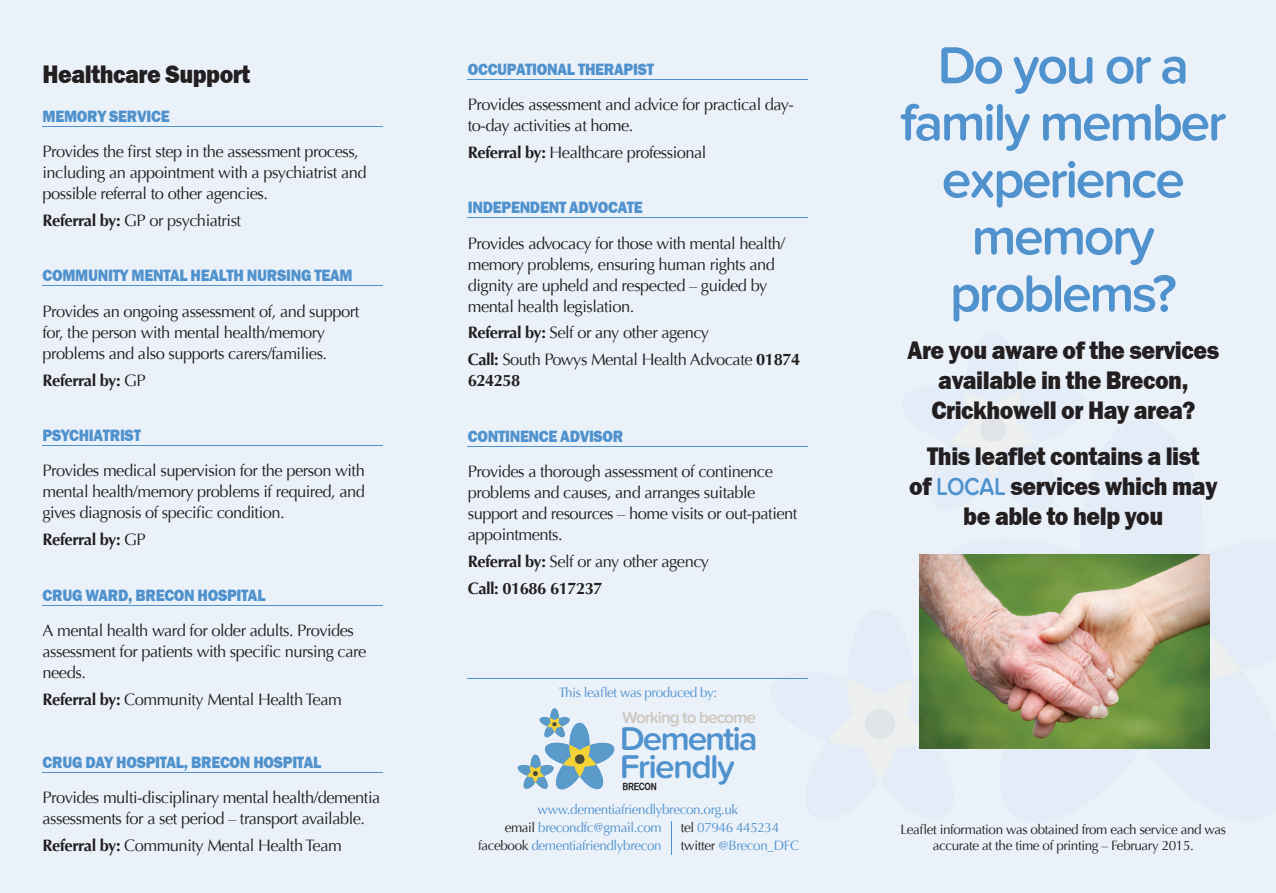
<style>
.page{position:relative;width:1276px;height:893px;background:#ebf1f9}
.page>*{position:absolute;margin:0;border:0;box-sizing:border-box;transform-origin:0 0}
.t1{font:600 54px/57px "Proxima Nova Soft";letter-spacing:-.05em;color:#4f92cd;text-align:center}
.t2{font:600 34.2px/27.6px "Proxima Nova Soft";letter-spacing:-.055em;color:#4f92cd}
.t3{font:25.5px/30px "Franklin Gothic Heavy C";letter-spacing:-.02em;color:#231f20;text-align:center;scale:.9 1}
.t4{font:600 17.1px "Proxima Nova Soft";letter-spacing:-.06em;color:#cdc7bf}
.t5{font:16.5px/21px "Optima";letter-spacing:-.03em;color:#231f20}
.t6{font:16.5px "Franklin Gothic Heavy C";letter-spacing:-.02em;color:#4f92cd;scale:.9 1}
.t7{font:700 16.5px/26.8px "Optima";letter-spacing:-.03em;color:#231f20}
.t8{font:13.5px/18px "Optima";letter-spacing:-.03em;color:#4f92cd}
.t9{font:13.5px/16.5px "Optima";letter-spacing:-.03em;color:#231f20;text-align:center}
.t10{font:10.05px "Helvetica CY Bold";letter-spacing:-.025em;color:#231f20}
.s1{font-weight:700}
.s2{font-weight:400}
.s3{color:#231f20}
.s4{font-family:"Proxima Nova Soft";font-weight:600;color:#4f92cd}
</style>
<div class="page">
<img style="left:1174px;top:554px;width:36px;height:195px">
<img style="left:919px;top:554px;width:290px;height:194px">
<hr style="left:43px;top:126px;width:340px;height:1px;background:#4f92cd">
<hr style="left:43px;top:286px;width:340px;height:1px;background:#4f92cd">
<hr style="left:43px;top:445px;width:340px;height:1px;background:#4f92cd">
<hr style="left:43px;top:605px;width:340px;height:1px;background:#4f92cd">
<hr style="left:43px;top:772px;width:340px;height:1px;background:#4f92cd">
<hr style="left:468px;top:79px;width:340px;height:1px;background:#4f92cd">
<hr style="left:468px;top:217px;width:340px;height:1px;background:#4f92cd">
<hr style="left:468px;top:446px;width:340px;height:1px;background:#4f92cd">
<img style="left:539px;top:708px;width:15px;height:29px">
<hr style="left:468px;top:678px;width:340px;height:1px;background:#4f92cd">
<hr style="left:671px;top:821px;width:1px;height:34px;background:#4f92cd">
<h3 class="t3" style="left:43px;top:58px;width:232px">Healthcare Support</h3>
<p class="t6" style="left:43px;top:107px;width:143px">MEMORY SERVICE</p>
<p class="t5" style="left:43px;top:141px;width:326px">Provides the first step in the assessment process, including an appointment with a psychiatrist and possible referral to other agencies.</p>
<p class="t5" style="left:43px;top:210px;width:200px"><span class="s1">Referral by:</span> GP or psychiatrist</p>
<p class="t6" style="left:43px;top:266px;width:346px">COMMUNITY MENTAL HEALTH NURSING TEAM</p>
<p class="t5" style="left:43px;top:301px;width:318px">Provides an ongoing assessment of, and support for, the person with mental health/memory problems and also supports carers/families.</p>
<p class="t7" style="left:43px;top:367px;width:105px">Referral by: <span class="s2">GP</span></p>
<p class="t6" style="left:43px;top:426px;width:111px">PSYCHIATRIST</p>
<p class="t5" style="left:43px;top:460px;width:324px;text-align:justify">Provides medical supervision for the person with mental health/memory problems if required, and gives diagnosis of specific condition.</p>
<p class="t7" style="left:43px;top:526px;width:105px">Referral by: <span class="s2">GP</span></p>
<p class="t6" style="left:43px;top:586px;width:249px">CRUG WARD, BRECON HOSPITAL</p>
<p class="t5" style="left:43px;top:620px;width:325px">A mental health ward for older adults. Provides assessment for patients with specific nursing care needs.</p>
<p class="t5" style="left:43px;top:689px;width:301px"><span class="s1">Referral by:</span> Community Mental Health Team</p>
<p class="t6" style="left:43px;top:753px;width:311px">CRUG DAY HOSPITAL, BRECON HOSPITAL</p>
<p class="t5" style="left:43px;top:787px;width:339px">Provides multi-disciplinary mental health/dementia assessments for a set period – transport available.</p>
<p class="t5" style="left:43px;top:835px;width:301px"><span class="s1">Referral by:</span> Community Mental Health Team</p>
<p class="t6" style="left:468px;top:60px;width:208px">OCCUPATIONAL THERAPIST</p>
<p class="t5" style="left:468px;top:94px;width:328px">Provides assessment and advice for practical day&shy;to-day activities at home.</p>
<p class="t5" style="left:468px;top:142px;width:240px"><span class="s1">Referral by:</span> Healthcare professional</p>
<p class="t6" style="left:468px;top:198px;width:196px">INDEPENDENT ADVOCATE</p>
<p class="t5" style="left:468px;top:233px;width:319px">Provides advocacy for those with mental health/ memory problems, ensuring human rights and dignity are upheld and respected – guided by mental health legislation.</p>
<p class="t5" style="left:468px;top:320px;width:334px;line-height:26.8px"><span class="s1">Referral by:</span> Self or any other agency<br><span class="s1">Call:</span> South Powys Mental Health Advocate <span class="s1">01874</span></p>
<p class="t7" style="left:468px;top:368px;width:54px">624258</p>
<p class="t6" style="left:468px;top:427px;width:174px">CONTINENCE ADVISOR</p>
<p class="t5" style="left:468px;top:461px;width:331px">Provides a thorough assessment of continence problems and causes, and arranges suitable support and resources – home visits or out-patient appointments.</p>
<p class="t7" style="left:468px;top:548px;width:243px">Referral by: <span class="s2">Self or any other agency<br></span>Call: 01686 617237</p>
<p class="t8" style="left:559px;top:684px;width:160px">This leaflet was produced by:</p>
<p class="t4" style="left:622px;top:707px;width:135px">Working to become</p>
<h2 class="t2" style="left:620px;top:726px;width:140px">Dementia<br>Friendly</h2>
<p class="t10" style="left:622px;top:780px;width:36px">BRECON</p>
<p class="t8" style="left:505px;top:801px;width:235px;text-indent:33px">www.dementiafriendlybrecon.org.uk <span class="s3">email</span> brecondfc@gmail.com</p>
<p class="t8" style="left:681px;top:819px;width:100px"><span class="s3">tel</span> 07946 445234</p>
<p class="t8" style="left:478px;top:837px;width:185px"><span class="s3">facebook</span> dementiafriendlybrecon</p>
<p class="t8" style="left:681px;top:837px;width:120px"><span class="s3">twitter</span> @Brecon_DFC</p>
<h1 class="t1" style="left:900px;top:38px;width:328px">Do you or a family member experience memory problems?</h1>
<h3 class="t3" style="left:907px;top:334px;width:348px">Are you aware of the services available in the Brecon,<br>Crickhowell or Hay area?</h3>
<h3 class="t3" style="left:909px;top:441px;width:344px">This leaflet contains a list<br>of <span class="s4">LOCAL</span> services which may be able to help you</h3>
<p class="t9" style="left:900px;top:821px;width:327px">Leaflet information was obtained from each service and was accurate at the time of printing – February 2015.</p>
</div>
